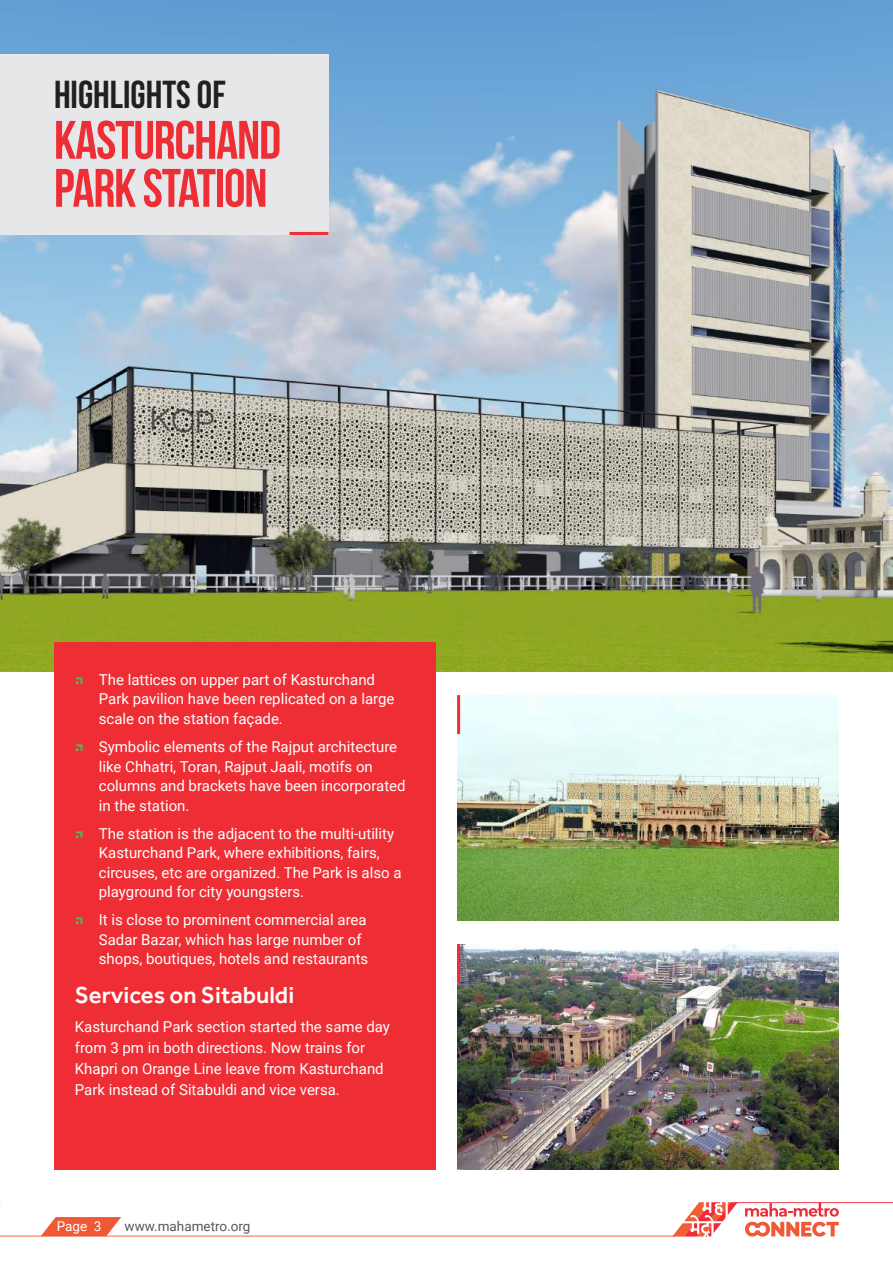
<style>
.page{position:relative;width:893px;height:1263px;background:#fff}
.page>*{position:absolute;margin:0;border:0;box-sizing:border-box;transform-origin:0 0}
.t1{font:54px/48px "Bebas Neue";letter-spacing:-.02em;color:#ee2d34}
.t2{font:39px "Bebas Neue";color:#231f20}
.t3{font:500 24px "Effra";color:#fff}
.t4{font:15px/19.5px "Roboto";color:#fff}
.t5{font:13.5px "Roboto";color:#57585a}
.t6{font:13.5px "Roboto";color:#fff}
.s1{font-family:"Click Bits Arrows 1";color:#56b455}
</style>
<div class="page">
<svg style="left:673px;top:1202px;width:65px;height:34px"></svg>
<svg style="left:745px;top:1203px;width:94px;height:13px"></svg>
<svg style="left:745px;top:1222px;width:94px;height:14px"></svg>
<hr style="left:735px;top:1202px;width:158px;height:1px;background:#ed2d38">
<hr style="left:0;top:1235px;width:676px;height:1px;background:#f15d34">
<svg style="left:41px;top:1217px;width:80px;height:19px"></svg>
<img style="left:0;top:0;width:893px;height:672px">
<div style="left:0;top:54px;width:328px;height:181px;background:#e6e7e9"></div>
<hr style="left:290px;top:232px;width:38px;height:3px;background:#ee2d34">
<div style="left:54px;top:642px;width:382px;height:527px;background:#ee2d34"></div>
<img style="left:457px;top:944px;width:382px;height:225px">
<img style="left:457px;top:695px;width:382px;height:225px">
<hr style="left:457px;top:695px;width:3px;height:39px;background:#ee2d34">
<hr style="left:457px;top:944px;width:3px;height:39px;background:#ee2d34">
<h2 class="t2" style="left:54px;top:73px;width:173px">HIGHLIGHTS OF</h2>
<h1 class="t1" style="left:54px;top:115px;width:229px">KASTURCHAND<br>PARK STATION</h1>
<p class="t4" style="left:99px;top:669px;width:297px;text-indent:-24px"><span class="s1">C</span> The lattices on upper part of Kasturchand<br>Park pavilion have been replicated on a large scale on the station façade.</p>
<p class="t4" style="left:99px;top:736px;width:308px;text-indent:-24px"><span class="s1">C</span> Symbolic elements of the Rajput architecture like Chhatri, Toran, Rajput Jaali, motifs on columns and brackets have been incorporated in the station.</p>
<p class="t4" style="left:99px;top:823px;width:304px;text-indent:-24px"><span class="s1">C</span> The station is the adjacent to the multi-utility Kasturchand Park, where exhibitions, fairs, circuses, etc are organized. The Park is also a playground for city youngsters.</p>
<p class="t4" style="left:99px;top:909px;width:271px;text-indent:-24px"><span class="s1">C</span> It is close to prominent commercial area<br>Sadar Bazar, which has large number of shops, boutiques, hotels and restaurants</p>
<h3 class="t3" style="left:75px;top:980px;width:221px">Services on Sitabuldi</h3>
<p class="t4" style="left:75px;top:1016px;width:317px;line-height:21px">Kasturchand Park section started the same day from 3 pm in both directions. Now trains for Khapri on Orange Line leave from Kasturchand Park instead of Sitabuldi and vice versa.</p>
<p class="t6" style="left:57px;top:1216px;width:46px">Page 3</p>
<p class="t5" style="left:125px;top:1216px;width:127px">www.mahametro.org</p>
</div>
